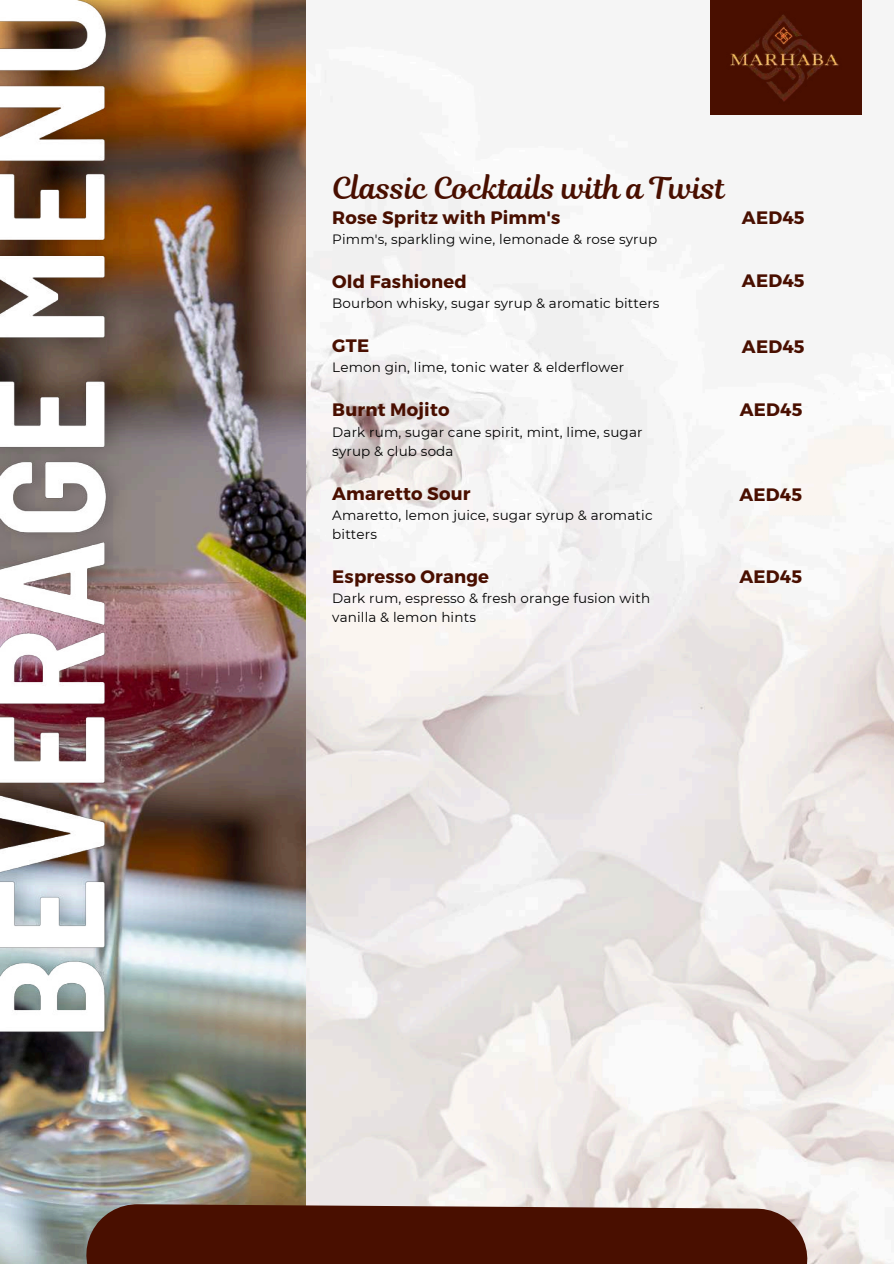
<style>
.page{position:relative;width:894px;height:1264px;background:#fff}
.page>*{position:absolute;margin:0;border:0;box-sizing:border-box;transform-origin:0 0}
.t1{font:30px "RTL Romman Regular";letter-spacing:.01em;color:#490f00}
.t2{font:700 18px "Montserrat";letter-spacing:.01em;color:#490f00}
.t3{font:13.5px/19.2px "Montserrat";letter-spacing:.01em;color:#000}
</style>
<div class="page">
<img style="left:305px;top:0;width:588px;height:1263px">
<img style="left:709px;top:0;width:151px;height:114px">
<img style="left:0;top:0;width:305px;height:1263px">
<svg style="left:35px;top:1152px;width:823px;height:111px;background:#967a70"></svg>
<img style="left:0;top:0;width:140px;height:1058px">
<h1 class="t1" style="left:332px;top:167px;width:394px">Classic Cocktails with a Twist</h1>
<h2 class="t2" style="left:332px;top:206px;width:229px">Rose Spritz with Pimm's</h2>
<p class="t3" style="left:332px;top:230px;width:326px">Pimm's, sparkling wine, lemonade &amp; rose syrup</p>
<h2 class="t2" style="left:332px;top:270px;width:136px">Old Fashioned</h2>
<p class="t3" style="left:332px;top:294px;width:329px">Bourbon whisky, sugar syrup &amp; aromatic bitters</p>
<h2 class="t2" style="left:332px;top:334px;width:38px">GTE</h2>
<p class="t3" style="left:332px;top:358px;width:293px">Lemon gin, lime, tonic water &amp; elderflower</p>
<h2 class="t2" style="left:332px;top:398px;width:119px">Burnt Mojito</h2>
<p class="t3" style="left:332px;top:422px;width:312px">Dark rum, sugar cane spirit, mint, lime, sugar syrup &amp; club soda</p>
<h2 class="t2" style="left:332px;top:481px;width:140px">Amaretto Sour</h2>
<p class="t3" style="left:332px;top:505px;width:322px">Amaretto, lemon juice, sugar syrup &amp; aromatic bitters</p>
<h2 class="t2" style="left:332px;top:565px;width:158px">Espresso Orange</h2>
<p class="t3" style="left:332px;top:588px;width:319px">Dark rum, espresso &amp; fresh orange fusion with vanilla &amp; lemon hints</p>
<h2 class="t2" style="left:741px;top:206px;width:64px">AED45</h2>
<h2 class="t2" style="left:741px;top:268px;width:64px">AED45</h2>
<h2 class="t2" style="left:741px;top:335px;width:64px">AED45</h2>
<h2 class="t2" style="left:739px;top:398px;width:64px">AED45</h2>
<h2 class="t2" style="left:739px;top:482px;width:64px">AED45</h2>
<h2 class="t2" style="left:739px;top:564px;width:64px">AED45</h2>
</div>
